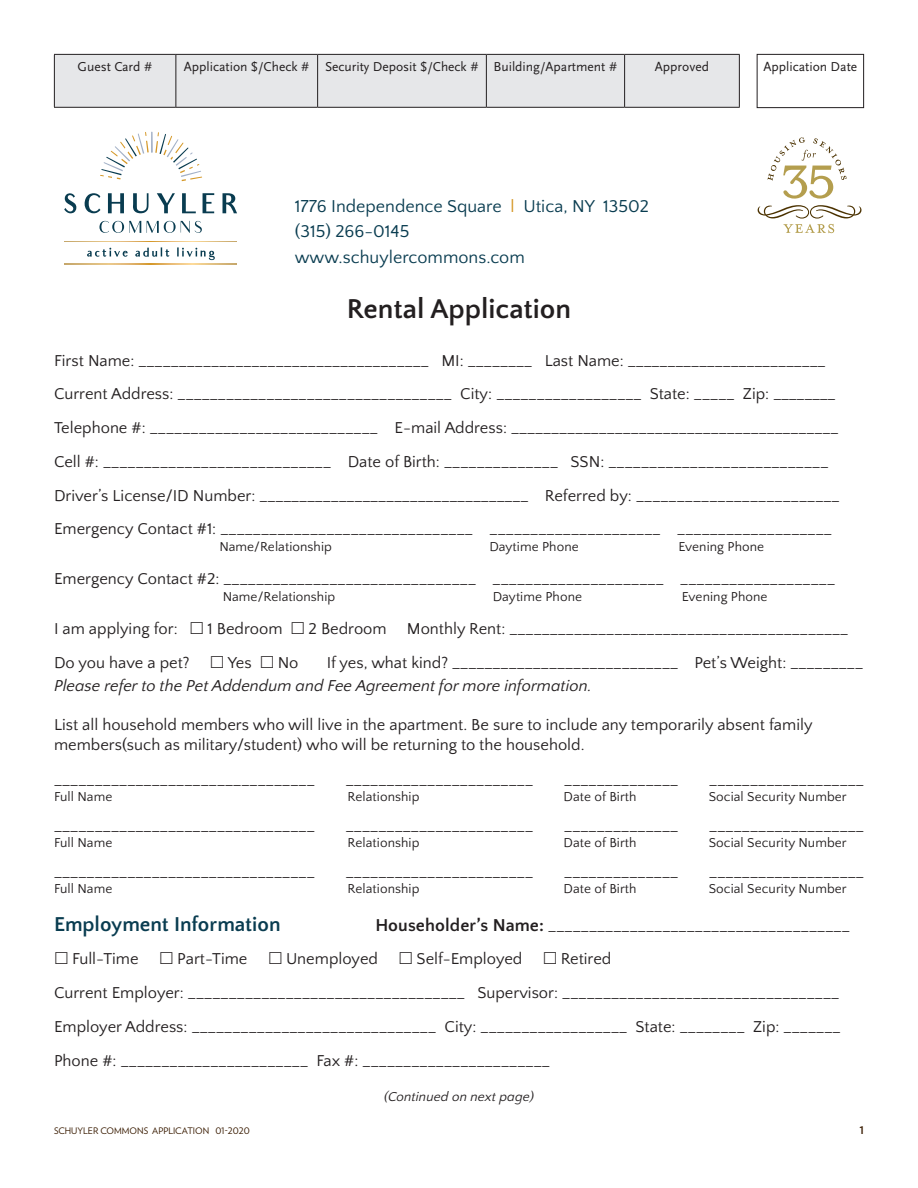
<style>
.page{position:relative;width:918px;height:1188px;background:#fff}
.page>*{position:absolute;margin:0;border:0;box-sizing:border-box;transform-origin:0 0}
.amenities{font:700 28.35px "Quattrocento Sans";color:#231f20}
.t1{font:700 21px "Quattrocento Sans";color:#093c50}
.t2{font:18px/25.5px "Quattrocento Sans";color:#093c50}
.t3{font:16.5px/19.8px "Quattrocento Sans";color:#231f20}
.t4{font:italic 16.5px "Quattrocento Sans";color:#231f20}
.t5{font:13.5px "Quattrocento Sans";letter-spacing:.005em;color:#231f20}
.t6{font:13.5px "Scala Sans";color:#231f20}
.t7{font:italic 13.5px "Quattrocento Sans";letter-spacing:.005em;color:#231f20}
.t8{font:700 10.5px "Verlag";color:#391b00}
.t9{font:9px "Verlag";color:#391b00}
.s1{font-family:"Century Gothic";color:#d59827}
.s2{font-weight:700;font-size:18px}
</style>
<div class="page">
<div style="left:757px;top:54px;width:107px;height:54px;border:1px solid #231f20"></div>
<div style="left:55px;top:55px;width:684px;height:52px;background:#e6e7e9"></div>
<hr style="left:54px;top:54px;width:122px;height:1px;background:#231f20">
<hr style="left:54px;top:55px;width:1px;height:52px;background:#231f20">
<hr style="left:176px;top:54px;width:142px;height:1px;background:#231f20">
<hr style="left:176px;top:55px;width:1px;height:52px;background:#231f20">
<hr style="left:318px;top:54px;width:168px;height:1px;background:#231f20">
<hr style="left:317px;top:55px;width:1px;height:52px;background:#231f20">
<hr style="left:486px;top:54px;width:139px;height:1px;background:#231f20">
<hr style="left:486px;top:55px;width:1px;height:52px;background:#231f20">
<hr style="left:625px;top:54px;width:115px;height:1px;background:#231f20">
<hr style="left:624px;top:55px;width:1px;height:52px;background:#231f20">
<hr style="left:739px;top:55px;width:1px;height:52px;background:#231f20">
<hr style="left:54px;top:107px;width:122px;height:1px;background:#231f20">
<hr style="left:176px;top:107px;width:142px;height:1px;background:#231f20">
<hr style="left:318px;top:107px;width:168px;height:1px;background:#231f20">
<hr style="left:486px;top:107px;width:139px;height:1px;background:#231f20">
<hr style="left:625px;top:107px;width:115px;height:1px;background:#231f20">
<svg style="left:767px;top:137px;width:80px;height:62px"></svg>
<svg style="left:758px;top:205px;width:103px;height:28px"></svg>
<svg style="left:64px;top:193px;width:12px;height:20px"></svg>
<svg style="left:85px;top:193px;width:15px;height:20px"></svg>
<svg style="left:108px;top:193px;width:16px;height:20px"></svg>
<svg style="left:133px;top:193px;width:16px;height:20px"></svg>
<svg style="left:157px;top:193px;width:18px;height:20px"></svg>
<svg style="left:182px;top:193px;width:14px;height:20px"></svg>
<svg style="left:203px;top:193px;width:11px;height:20px"></svg>
<svg style="left:223px;top:193px;width:14px;height:20px"></svg>
<svg style="left:100px;top:132px;width:102px;height:49px"></svg>
<svg style="left:99px;top:221px;width:103px;height:12px"></svg>
<img style="left:64px;top:263px;width:173px;height:1px">
<img style="left:64px;top:241px;width:173px;height:1px">
<svg style="left:87px;top:248px;width:41px;height:9px"></svg>
<svg style="left:135px;top:247px;width:34px;height:10px"></svg>
<svg style="left:177px;top:247px;width:38px;height:13px"></svg>
<p class="t6" style="left:78px;top:59px;width:76px">Guest Card #</p>
<p class="t6" style="left:184px;top:59px;width:127px">Application $/Check #</p>
<p class="t6" style="left:325px;top:59px;width:155px">Security Deposit $/Check #</p>
<p class="t6" style="left:493px;top:59px;width:126px">Building/Apartment #</p>
<p class="t6" style="left:655px;top:59px;width:56px">Approved</p>
<p class="t6" style="left:764px;top:60px;width:95px">Application Date</p>
<p class="t2" style="left:295px;top:194px;width:356px">1776 Independence Square <span class="s1">I</span> Utica, NY 13502 (315) 266-0145<br>www.schuylercommons.com</p>
<p class="amenities" style="left:347px;top:294px;width:226px">Rental Application</p>
<p class="t3" style="left:54px;top:351px;width:773px">First Name: ____________________________________ MI: ________ Last Name: _________________________</p>
<p class="t3" style="left:54px;top:385px;width:783px">Current Address: __________________________________ City: __________________ State: _____ Zip: ________</p>
<p class="t3" style="left:54px;top:418px;width:786px">Telephone #: ____________________________ E-mail Address: _________________________________________</p>
<p class="t3" style="left:54px;top:452px;width:776px">Cell #: ____________________________ Date of Birth: ______________ SSN: ___________________________</p>
<p class="t3" style="left:54px;top:486px;width:787px">Driver’s License/ID Number: __________________________________ Referred by: _________________________</p>
<p class="t3" style="left:54px;top:520px;width:780px">Emergency Contact #1: _______________________________ _____________________ ___________________</p>
<p class="t5" style="left:219px;top:539px;width:114px">Name/Relationship</p>
<p class="t5" style="left:489px;top:539px;width:91px">Daytime Phone</p>
<p class="t5" style="left:678px;top:539px;width:87px">Evening Phone</p>
<p class="t3" style="left:54px;top:570px;width:783px">Emergency Contact #2: _______________________________ _____________________ ___________________</p>
<p class="t5" style="left:223px;top:589px;width:114px">Name/Relationship</p>
<p class="t5" style="left:493px;top:589px;width:91px">Daytime Phone</p>
<p class="t5" style="left:682px;top:589px;width:87px">Evening Phone</p>
<p class="t3" style="left:54px;top:620px;width:125px">I am applying for:</p>
<p class="t3" style="left:208px;top:620px;width:76px">1 Bedroom</p>
<p class="t3" style="left:309px;top:620px;width:541px">2 Bedroom Monthly Rent: __________________________________________</p>
<p class="t3" style="left:54px;top:653px;width:137px">Do you have a pet?</p>
<p class="t3" style="left:228px;top:653px;width:25px">Yes</p>
<p class="t3" style="left:278px;top:653px;width:22px">No</p>
<p class="t3" style="left:327px;top:653px;width:538px">If yes, what kind? ____________________________ Pet’s Weight: _________</p>
<p class="t4" style="left:54px;top:677px;width:539px">Please refer to the Pet Addendum and Fee Agreement for more information.</p>
<p class="t3" style="left:54px;top:715px;width:760px">List all household members who will live in the apartment. Be sure to include any temporarily absent family members(such as military/student) who will be returning to the household.</p>
<p class="t3" style="left:54px;top:770px;width:262px">________________________________</p>
<p class="t3" style="left:346px;top:770px;width:189px">_______________________</p>
<p class="t3" style="left:564px;top:770px;width:116px">______________</p>
<p class="t3" style="left:709px;top:770px;width:156px">___________________</p>
<p class="t5" style="left:54px;top:789px;width:60px">Full Name</p>
<p class="t5" style="left:348px;top:789px;width:73px">Relationship</p>
<p class="t5" style="left:564px;top:789px;width:74px">Date of Birth</p>
<p class="t5" style="left:709px;top:789px;width:139px">Social Security Number</p>
<p class="t3" style="left:54px;top:816px;width:262px">________________________________</p>
<p class="t3" style="left:346px;top:816px;width:189px">_______________________</p>
<p class="t3" style="left:564px;top:816px;width:116px">______________</p>
<p class="t3" style="left:709px;top:816px;width:156px">___________________</p>
<p class="t5" style="left:54px;top:835px;width:60px">Full Name</p>
<p class="t5" style="left:348px;top:835px;width:73px">Relationship</p>
<p class="t5" style="left:564px;top:835px;width:74px">Date of Birth</p>
<p class="t5" style="left:709px;top:835px;width:139px">Social Security Number</p>
<p class="t3" style="left:54px;top:862px;width:262px">________________________________</p>
<p class="t3" style="left:346px;top:862px;width:189px">_______________________</p>
<p class="t3" style="left:564px;top:862px;width:116px">______________</p>
<p class="t3" style="left:709px;top:862px;width:156px">___________________</p>
<p class="t5" style="left:54px;top:882px;width:60px">Full Name</p>
<p class="t5" style="left:348px;top:882px;width:73px">Relationship</p>
<p class="t5" style="left:564px;top:882px;width:74px">Date of Birth</p>
<p class="t5" style="left:709px;top:882px;width:139px">Social Security Number</p>
<p class="t1" style="left:54px;top:913px;width:228px">Employment Information</p>
<p class="t3" style="left:375px;top:916px;width:476px"><span class="s2">Householder’s Name:</span> _____________________________________</p>
<p class="t3" style="left:72px;top:950px;width:68px">Full-Time</p>
<p class="t3" style="left:177px;top:950px;width:72px">Part-Time</p>
<p class="t3" style="left:286px;top:950px;width:93px">Unemployed</p>
<p class="t3" style="left:417px;top:950px;width:107px">Self-Employed</p>
<p class="t3" style="left:561px;top:950px;width:52px">Retired</p>
<p class="t3" style="left:54px;top:983px;width:787px">Current Employer: __________________________________ Supervisor: __________________________________</p>
<p class="t3" style="left:54px;top:1017px;width:788px">Employer Address: ______________________________ City: __________________ State: ________ Zip: _______</p>
<p class="t3" style="left:54px;top:1051px;width:497px">Phone #: _______________________ Fax #: _______________________</p>
<p class="t7" style="left:384px;top:1089px;width:151px">(Continued on next page)</p>
<p class="t9" style="left:54px;top:1124px;width:197px">SCHUYLER COMMONS APPLICATION 01-2020</p>
<p class="t8" style="left:859px;top:1122px;width:6px">1</p>
</div>
